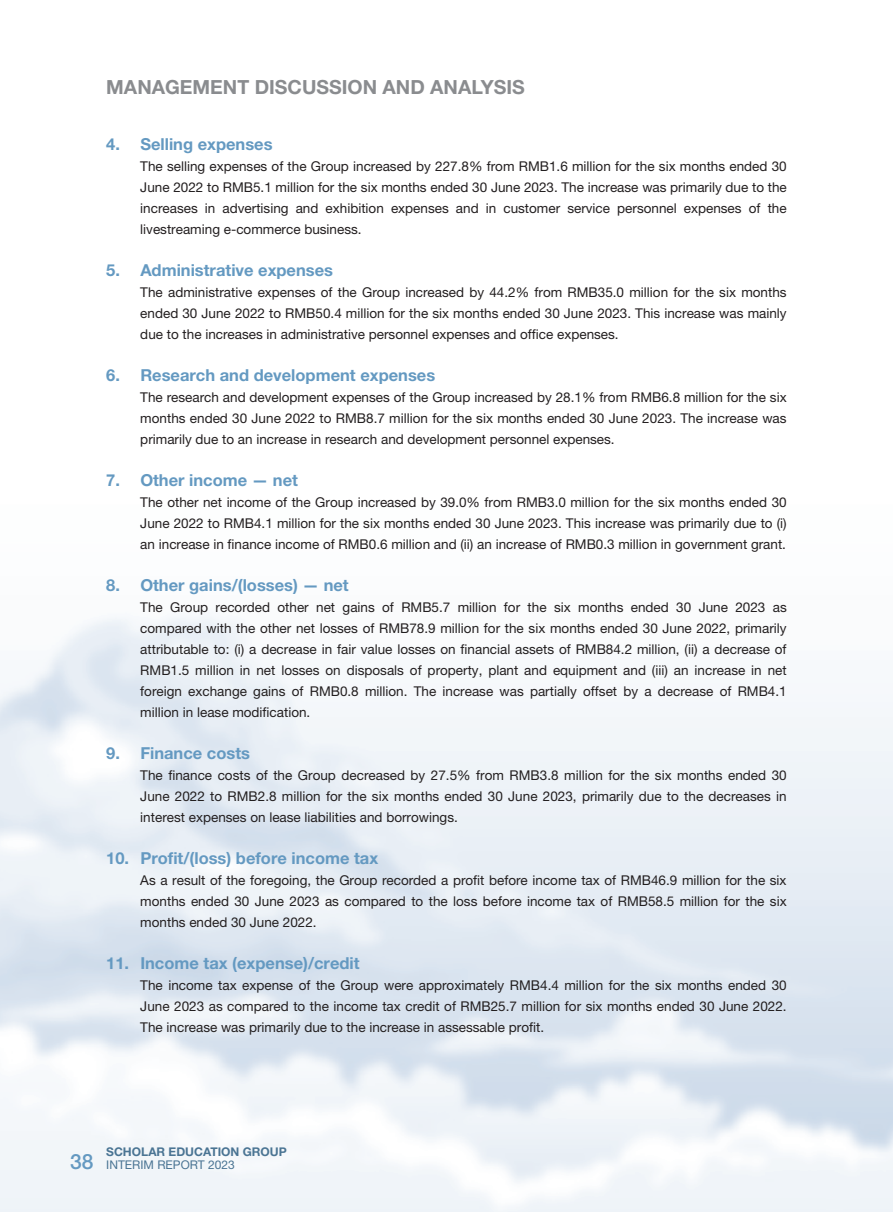
<style>
.page{position:relative;width:893px;height:1212px;background:#fff}
.page>*{position:absolute;margin:0;border:0;box-sizing:border-box;transform-origin:0 0}
.t1{font:500 21px "Helvetica Neue LT Std";color:#6499c1}
.t2{font:700 19.5px "Helvetica Neue LT Std";color:#8a8c8f}
.t3{font:700 16.5px "Helvetica Neue LT Std";color:#6499c1}
.t4{font:13.5px/21px "Helvetica Neue LT Std";color:#231f20;text-align:justify}
.t5{font:700 12px "Helvetica Neue LT Std";color:#4a7493}
.t6{font:12px "Helvetica Neue LT Std";color:#4a7493}
</style>
<div class="page">
<h2 class="t2" style="left:106px;top:75px;width:420px">MANAGEMENT DISCUSSION AND ANALYSIS</h2>
<p class="t3" style="left:106px;top:134px;width:168px">4. Selling expenses</p>
<p class="t4" style="left:140px;top:155px;width:648px">The selling expenses of the Group increased by 227.8% from RMB1.6 million for the six months ended 30<br>June 2022 to RMB5.1 million for the six months ended 30 June 2023. The increase was primarily due to the increases in advertising and exhibition expenses and in customer service personnel expenses of the livestreaming e-commerce business.</p>
<p class="t3" style="left:106px;top:260px;width:228px">5. Administrative expenses</p>
<p class="t4" style="left:140px;top:281px;width:648px">The administrative expenses of the Group increased by 44.2% from RMB35.0 million for the six months ended 30 June 2022 to RMB50.4 million for the six months ended 30 June 2023. This increase was mainly due to the increases in administrative personnel expenses and office expenses.</p>
<p class="t3" style="left:106px;top:365px;width:330px">6. Research and development expenses</p>
<p class="t4" style="left:140px;top:386px;width:648px">The research and development expenses of the Group increased by 28.1% from RMB6.8 million for the six months ended 30 June 2022 to RMB8.7 million for the six months ended 30 June 2023. The increase was primarily due to an increase in research and development personnel expenses.</p>
<p class="t3" style="left:106px;top:470px;width:193px">7. Other income — net</p>
<p class="t4" style="left:140px;top:491px;width:648px">The other net income of the Group increased by 39.0% from RMB3.0 million for the six months ended 30<br>June 2022 to RMB4.1 million for the six months ended 30 June 2023. This increase was primarily due to (i) an increase in finance income of RMB0.6 million and (ii) an increase of RMB0.3 million in government grant.</p>
<p class="t3" style="left:106px;top:575px;width:244px">8. Other gains/(losses) — net</p>
<p class="t4" style="left:140px;top:596px;width:648px">The Group recorded other net gains of RMB5.7 million for the six months ended 30 June 2023 as compared with the other net losses of RMB78.9 million for the six months ended 30 June 2022, primarily attributable to: (i) a decrease in fair value losses on financial assets of RMB84.2 million, (ii) a decrease of RMB1.5 million in net losses on disposals of property, plant and equipment and (iii) an increase in net foreign exchange gains of RMB0.8 million. The increase was partially offset by a decrease of RMB4.1 million in lease modification.</p>
<p class="t3" style="left:106px;top:743px;width:145px">9. Finance costs</p>
<p class="t4" style="left:140px;top:764px;width:648px">The finance costs of the Group decreased by 27.5% from RMB3.8 million for the six months ended 30<br>June 2022 to RMB2.8 million for the six months ended 30 June 2023, primarily due to the decreases in interest expenses on lease liabilities and borrowings.</p>
<p class="t3" style="left:106px;top:848px;width:273px">10. Profit/(loss) before income tax</p>
<p class="t4" style="left:140px;top:869px;width:648px">As a result of the foregoing, the Group recorded a profit before income tax of RMB46.9 million for the six months ended 30 June 2023 as compared to the loss before income tax of RMB58.5 million for the six months ended 30 June 2022.</p>
<p class="t3" style="left:106px;top:953px;width:255px">11. Income tax (expense)/credit</p>
<p class="t4" style="left:140px;top:974px;width:648px">The income tax expense of the Group were approximately RMB4.4 million for the six months ended 30<br>June 2023 as compared to the income tax credit of RMB25.7 million for six months ended 30 June 2022.<br>The increase was primarily due to the increase in assessable profit.</p>
<h1 class="t1" style="left:70px;top:1149px;width:25px">38</h1>
<p class="t5" style="left:106px;top:1144px;width:182px">SCHOLAR EDUCATION GROUP</p>
<p class="t6" style="left:106px;top:1158px;width:130px">INTERIM REPORT 2023</p>
</div>
